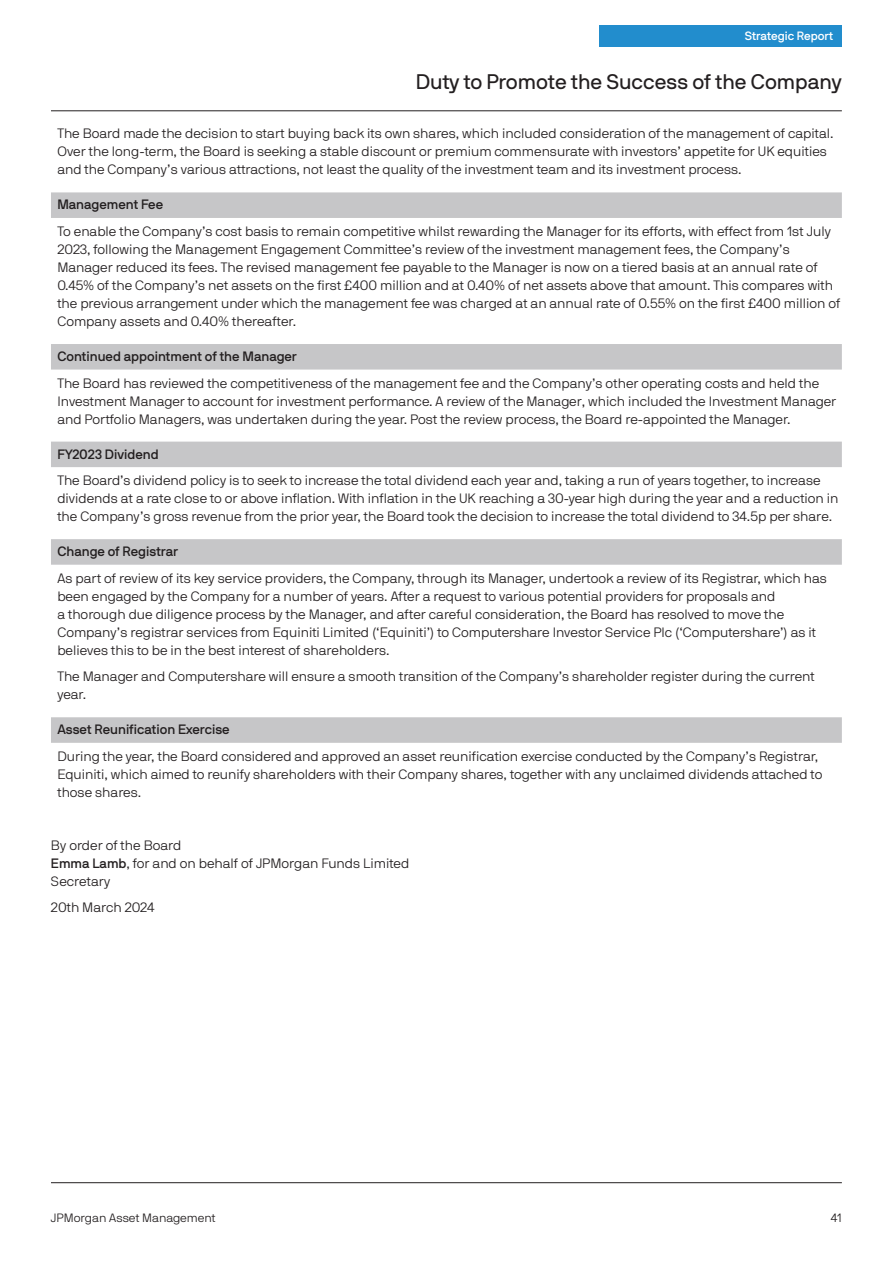
<style>
.page{position:relative;width:894px;height:1264px;background:#fff}
.page>*{position:absolute;margin:0;border:0;box-sizing:border-box;transform-origin:0 0}
.t1{font:21px "JPMAM Pro Reg";color:#231f20}
.t2{font:13.5px/18px "JPMAM Pro Lig";color:#231f20}
.t3{font:13.5px "JPMAM Pro Med";color:#231f20}
.t4{font:12px "JPMAM Pro Lig";color:#231f20}
.t5{font:12px "JPMAM Pro Med";color:#fff}
.s1{font-family:"JPMAM Pro Med"}
</style>
<div class="page">
<hr style="left:51px;top:1182px;width:791px;height:1px;background:#231f20">
<hr style="left:51px;top:110px;width:791px;height:1px;background:#231f20">
<div style="left:599px;top:25px;width:243px;height:22px;background:#228dcd"></div>
<div style="left:51px;top:192px;width:791px;height:26px;background:#c6c6c8"></div>
<div style="left:51px;top:344px;width:791px;height:25px;background:#c6c6c8"></div>
<div style="left:51px;top:441px;width:791px;height:26px;background:#c6c6c8"></div>
<div style="left:51px;top:539px;width:791px;height:25px;background:#c6c6c8"></div>
<div style="left:51px;top:717px;width:791px;height:25px;background:#c6c6c8"></div>
<p class="t5" style="left:745px;top:32px;width:90px">Strategic Report</p>
<h1 class="t1" style="left:416px;top:75px;width:428px">Duty to Promote the Success of the Company</h1>
<p class="t2" style="left:57px;top:126px;width:778px">The Board made the decision to start buying back its own shares, which included consideration of the management of capital.<br>Over the long-term, the Board is seeking a stable discount or premium commensurate with investors’ appetite for UK equities and the Company’s various attractions, not least the quality of the investment team and its investment process.</p>
<p class="t3" style="left:57px;top:200px;width:107px">Management Fee</p>
<p class="t2" style="left:57px;top:223px;width:784px">To enable the Company’s cost basis to remain competitive whilst rewarding the Manager for its efforts, with effect from 1st July 2023, following the Management Engagement Committee’s review of the investment management fees, the Company’s Manager reduced its fees. The revised management fee payable to the Manager is now on a tiered basis at an annual rate of 0.45% of the Company’s net assets on the first £400 million and at 0.40% of net assets above that amount. This compares with the previous arrangement under which the management fee was charged at an annual rate of 0.55% on the first £400 million of Company assets and 0.40% thereafter.</p>
<p class="t3" style="left:57px;top:351px;width:241px">Continued appointment of the Manager</p>
<p class="t2" style="left:57px;top:375px;width:780px">The Board has reviewed the competitiveness of the management fee and the Company’s other operating costs and held the<br>Investment Manager to account for investment performance. A review of the Manager, which included the Investment Manager and Portfolio Managers, was undertaken during the year. Post the review process, the Board re-appointed the Manager.</p>
<p class="t3" style="left:57px;top:449px;width:103px">FY2023 Dividend</p>
<p class="t2" style="left:57px;top:473px;width:783px">The Board’s dividend policy is to seek to increase the total dividend each year and, taking a run of years together, to increase dividends at a rate close to or above inflation. With inflation in the UK reaching a 30-year high during the year and a reduction in the Company’s gross revenue from the prior year, the Board took the decision to increase the total dividend to 34.5p per share.</p>
<p class="t3" style="left:57px;top:546px;width:122px">Change of Registrar</p>
<p class="t2" style="left:57px;top:570px;width:771px">As part of review of its key service providers, the Company, through its Manager, undertook a review of its Registrar, which has been engaged by the Company for a number of years. After a request to various potential providers for proposals and<br>a thorough due diligence process by the Manager, and after careful consideration, the Board has resolved to move the Company’s registrar services from Equiniti Limited (‘Equiniti’) to Computershare Investor Service Plc (‘Computershare’) as it believes this to be in the best interest of shareholders.</p>
<p class="t2" style="left:57px;top:669px;width:759px">The Manager and Computershare will ensure a smooth transition of the Company’s shareholder register during the current year.</p>
<p class="t3" style="left:57px;top:724px;width:174px">Asset Reunification Exercise</p>
<p class="t2" style="left:57px;top:748px;width:767px">During the year, the Board considered and approved an asset reunification exercise conducted by the Company’s Registrar,<br>Equiniti, which aimed to reunify shareholders with their Company shares, together with any unclaimed dividends attached to those shares.</p>
<p class="t2" style="left:51px;top:837px;width:360px">By order of the Board<br><span class="s1">Emma Lamb</span>, for and on behalf of JPMorgan Funds Limited<br>Secretary</p>
<p class="t2" style="left:51px;top:900px;width:105px">20th March 2024</p>
<p class="t4" style="left:51px;top:1213px;width:166px">JPMorgan Asset Management</p>
<p class="t4" style="left:831px;top:1213px;width:12px">41</p>
</div>
